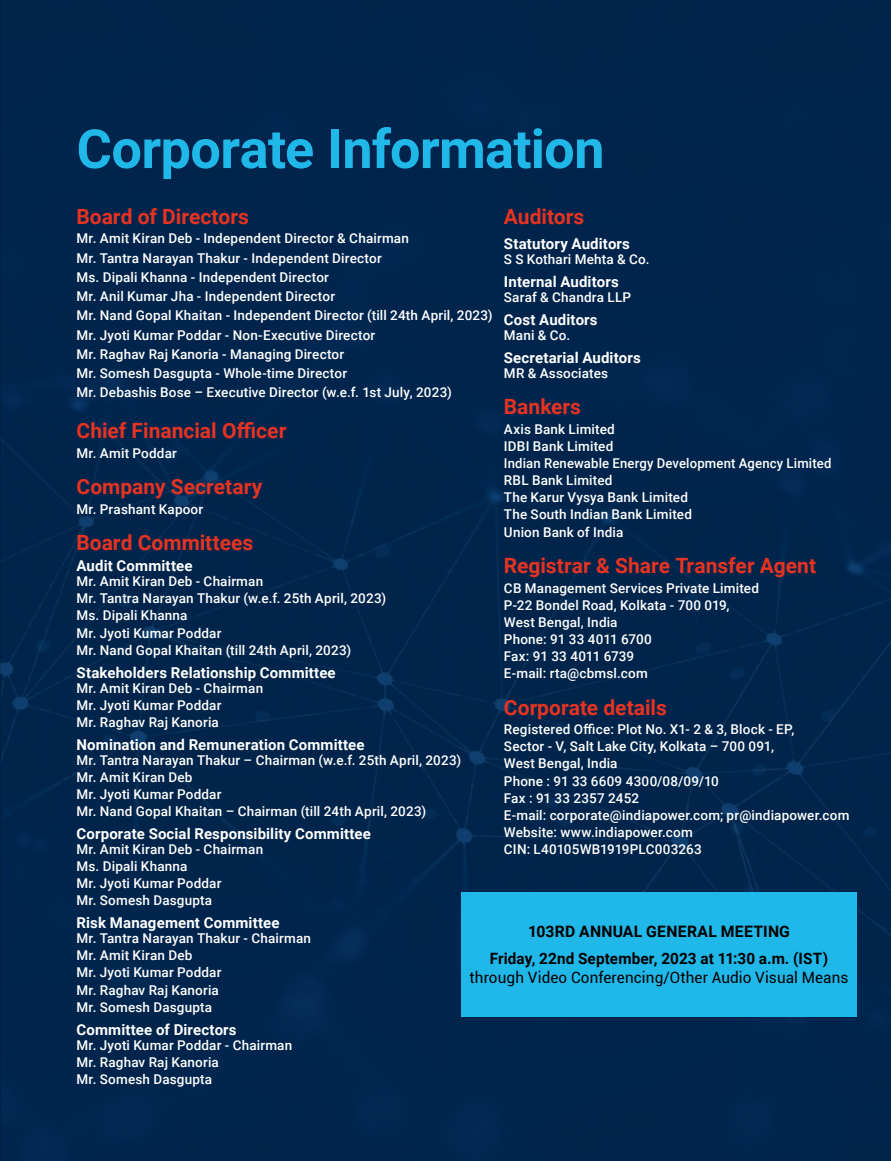
<style>
.page{position:relative;width:891px;height:1161px;background:#00244c}
.page>*{position:absolute;margin:0;border:0;box-sizing:border-box;transform-origin:0 0}
.t1{font:700 54px "Roboto";letter-spacing:-.01em;color:#20b7e9}
.t2{font:700 21px "Roboto";color:#e63322}
.t3{font:700 15.75px "Roboto";letter-spacing:.015em;color:#000}
.t4{font:15.6px "Roboto";letter-spacing:.005em;color:#000}
.t5{font:700 15.6px "Roboto";letter-spacing:.005em;color:#000}
.t6{font:700 15px "Roboto";letter-spacing:.01em;color:#fff}
.t7{font:500 13.5px/17.1px "Roboto";letter-spacing:.015em;color:#fff}
</style>
<div class="page">
<div style="left:461px;top:892px;width:396px;height:125px;background:#20b7e9"></div>
<hr style="left:0;top:0;width:1px;height:1161px;background:#000">
<h1 class="t1" style="left:77px;top:111px;width:529px">Corporate Information</h1>
<h2 class="t2" style="left:77px;top:202px;width:174px">Board of Directors</h2>
<p class="t7" style="left:77px;top:228px;width:418px;line-height:19.2px">Mr. Amit Kiran Deb - Independent Director &amp; Chairman<br>Mr. Tantra Narayan Thakur - Independent Director<br>Ms. Dipali Khanna - Independent Director<br>Mr. Anil Kumar Jha - Independent Director<br>Mr. Nand Gopal Khaitan - Independent Director (till 24th April, 2023)<br>Mr. Jyoti Kumar Poddar - Non-Executive Director<br>Mr. Raghav Raj Kanoria - Managing Director<br>Mr. Somesh Dasgupta - Whole-time Director<br>Mr. Debashis Bose – Executive Director (w.e.f. 1st July, 2023)</p>
<h2 class="t2" style="left:77px;top:416px;width:211px">Chief Financial Officer</h2>
<p class="t7" style="left:77px;top:444px;width:102px">Mr. Amit Poddar</p>
<h2 class="t2" style="left:77px;top:472px;width:187px">Company Secretary</h2>
<p class="t7" style="left:77px;top:500px;width:128px">Mr. Prashant Kapoor</p>
<h2 class="t2" style="left:77px;top:528px;width:178px">Board Committees</h2>
<p class="t6" style="left:77px;top:555px;width:117px">Audit Committee</p>
<p class="t7" style="left:77px;top:572px;width:311px">Mr. Amit Kiran Deb - Chairman<br>Mr. Tantra Narayan Thakur (w.e.f. 25th April, 2023)<br>Ms. Dipali Khanna<br>Mr. Jyoti Kumar Poddar<br>Mr. Nand Gopal Khaitan (till 24th April, 2023)</p>
<p class="t6" style="left:77px;top:662px;width:261px">Stakeholders Relationship Committee</p>
<p class="t7" style="left:77px;top:679px;width:188px">Mr. Amit Kiran Deb - Chairman<br>Mr. Jyoti Kumar Poddar<br>Mr. Raghav Raj Kanoria</p>
<p class="t6" style="left:77px;top:734px;width:290px">Nomination and Remuneration Committee</p>
<p class="t7" style="left:77px;top:751px;width:386px">Mr. Tantra Narayan Thakur – Chairman (w.e.f. 25th April, 2023)<br>Mr. Amit Kiran Deb<br>Mr. Jyoti Kumar Poddar<br>Mr. Nand Gopal Khaitan – Chairman (till 24th April, 2023)</p>
<p class="t6" style="left:77px;top:823px;width:296px">Corporate Social Responsibility Committee</p>
<p class="t7" style="left:77px;top:840px;width:188px">Mr. Amit Kiran Deb - Chairman<br>Ms. Dipali Khanna<br>Mr. Jyoti Kumar Poddar<br>Mr. Somesh Dasgupta</p>
<p class="t6" style="left:77px;top:912px;width:205px">Risk Management Committee</p>
<p class="t7" style="left:77px;top:929px;width:236px">Mr. Tantra Narayan Thakur - Chairman<br>Mr. Amit Kiran Deb<br>Mr. Jyoti Kumar Poddar<br>Mr. Raghav Raj Kanoria<br>Mr. Somesh Dasgupta</p>
<p class="t6" style="left:77px;top:1019px;width:162px">Committee of Directors</p>
<p class="t7" style="left:77px;top:1036px;width:217px">Mr. Jyoti Kumar Poddar - Chairman<br>Mr. Raghav Raj Kanoria<br>Mr. Somesh Dasgupta</p>
<h2 class="t2" style="left:504px;top:202px;width:82px">Auditors</h2>
<p class="t6" style="left:504px;top:233px;width:128px">Statutory Auditors</p>
<p class="t7" style="left:504px;top:250px;width:147px">S S Kothari Mehta &amp; Co.</p>
<p class="t6" style="left:504px;top:271px;width:116px">Internal Auditors</p>
<p class="t7" style="left:504px;top:288px;width:129px">Saraf &amp; Chandra LLP</p>
<p class="t6" style="left:504px;top:309px;width:95px">Cost Auditors</p>
<p class="t7" style="left:504px;top:326px;width:68px">Mani &amp; Co.</p>
<p class="t6" style="left:504px;top:347px;width:138px">Secretarial Auditors</p>
<p class="t7" style="left:504px;top:364px;width:106px">MR &amp; Associates</p>
<h2 class="t2" style="left:504px;top:392px;width:79px">Bankers</h2>
<p class="t7" style="left:504px;top:420px;width:329px">Axis Bank Limited<br>IDBI Bank Limited<br>Indian Renewable Energy Development Agency Limited<br>RBL Bank Limited<br>The Karur Vysya Bank Limited<br>The South Indian Bank Limited<br>Union Bank of India</p>
<h2 class="t2" style="left:504px;top:551px;width:314px">Registrar &amp; Share Transfer Agent</h2>
<p class="t7" style="left:504px;top:579px;width:257px">CB Management Services Private Limited<br>P-22 Bondel Road, Kolkata - 700 019,<br>West Bengal, India<br>Phone: 91 33 4011 6700<br>Fax: 91 33 4011 6739<br>E-mail: rta@cbmsl.com</p>
<h2 class="t2" style="left:504px;top:693px;width:164px">Corporate details</h2>
<p class="t7" style="left:504px;top:720px;width:347px">Registered Office: Plot No. X1- 2 &amp; 3, Block - EP,<br>Sector - V, Salt Lake City, Kolkata – 700 091,<br>West Bengal, India<br>Phone : 91 33 6609 4300/08/09/10<br>Fax : 91 33 2357 2452<br>E-mail: corporate@indiapower.com; pr@indiapower.com Website: www.indiapower.com<br>CIN: L40105WB1919PLC003263</p>
<p class="t3" style="left:528px;top:921px;width:263px">103RD ANNUAL GENERAL MEETING</p>
<p class="t5" style="left:490px;top:948px;width:340px">Friday, 22nd September, 2023 at 11:30 a.m. (IST)</p>
<p class="t4" style="left:470px;top:967px;width:380px">through Video Conferencing/Other Audio Visual Means</p>
</div>
